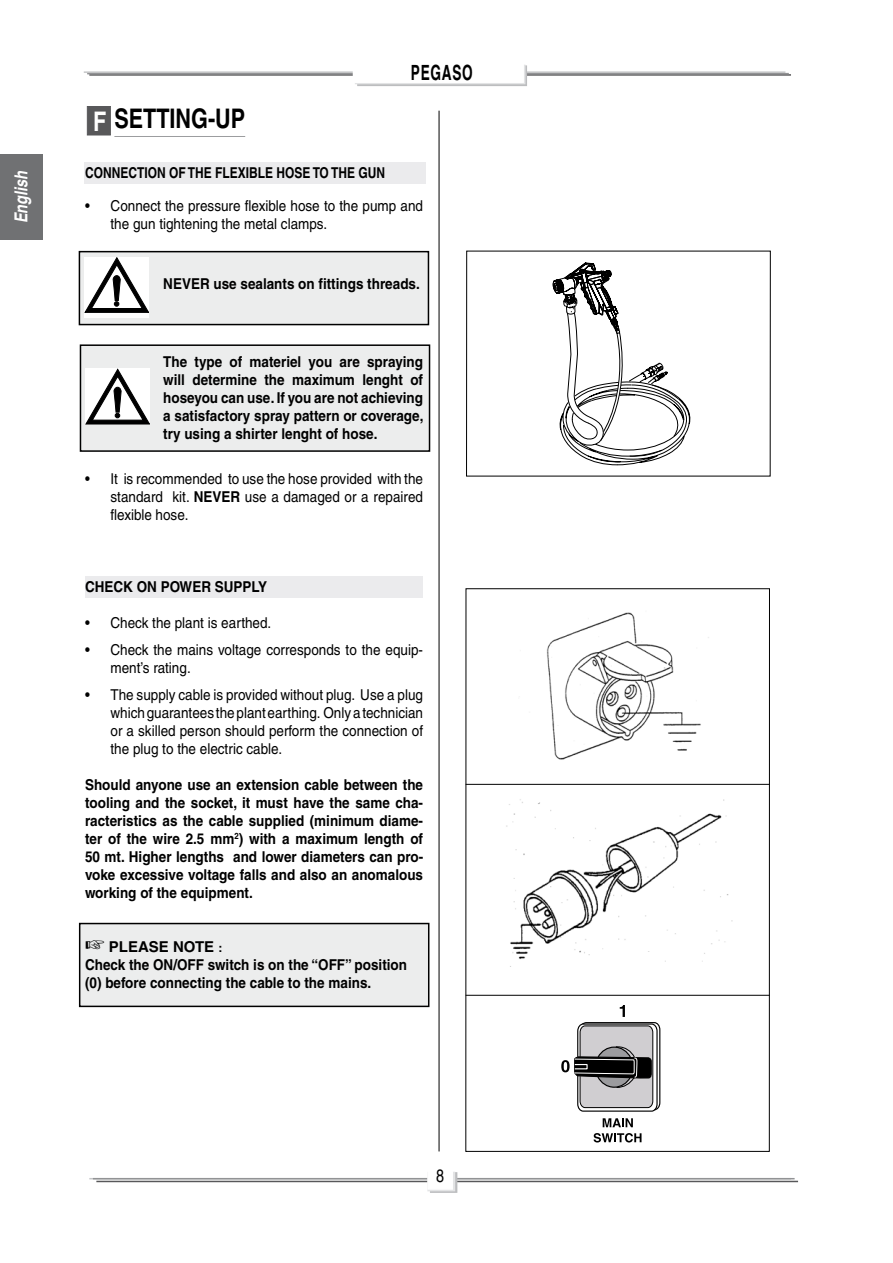
<style>
.page{position:relative;width:893px;height:1263px;background:#fff}
.page>*{position:absolute;margin:0;border:0;box-sizing:border-box;transform-origin:0 0}
.t1{font:700 27px "Helvetica";color:#000;scale:.8 1}
.t2{font:700 27px "Helvetica";color:#fff;scale:.8 1}
.t3{font:700 21px "Helvetica";letter-spacing:.05em;color:#000;scale:.65 1}
.t4{font:italic 700 18px "Helvetica";color:#fff;scale:.8 1}
.t5{font:18px "Helvetica";color:#000;scale:.8 1}
.t6{font:700 15px/18px "Helvetica";color:#000;text-align:justify;scale:.9 1}
.t7{font:15px/18px "Helvetica";color:#000;scale:.9 1}
.t8{font:700 15px/18px "Helvetica";color:#000}
.t9{font:700 15px "Helvetica";color:#000;scale:.8 1}
.s1{font-weight:700}
.s2{font-size:12px}
</style>
<div class="page">
<hr style="left:89px;top:74px;width:702px;height:2px;background:#58585a">
<hr style="left:84px;top:71px;width:701px;height:2px;background:#c5c6c8">
<hr style="left:87px;top:73px;width:702px;height:1px;background:#929395">
<hr style="left:96px;top:1181px;width:702px;height:1px;background:#58585a">
<hr style="left:89px;top:1178px;width:702px;height:1px;background:#c5c6c8">
<hr style="left:93px;top:1178px;width:702px;height:1px;background:#929395">
<div style="left:430px;top:1172px;width:27px;height:21px;background:#cacbcd"></div>
<div style="left:427px;top:1172px;width:28px;height:19px;background:#e3e4e5"></div>
<div style="left:427px;top:1170px;width:26px;height:20px;background:#fff"></div>
<div style="left:357px;top:65px;width:170px;height:21px;background:#c8c9ca"></div>
<div style="left:355px;top:65px;width:170px;height:19px;background:#e3e4e5"></div>
<div style="left:353px;top:64px;width:171px;height:19px;background:#fff"></div>
<div style="left:0;top:155px;width:42px;height:85px;background:#707173"></div>
<div style="left:80px;top:923px;width:349px;height:83px;background:#eceded"></div>
<div style="left:79px;top:923px;width:350px;height:84px;border:2px solid #000"></div>
<div style="left:85px;top:576px;width:337px;height:21px;background:#ebebed"></div>
<div style="left:80px;top:345px;width:349px;height:106px;background:#eceded"></div>
<div style="left:80px;top:344px;width:350px;height:108px;border:2px solid #000"></div>
<div style="left:84px;top:162px;width:341px;height:22px;background:#ebebed"></div>
<div style="left:79px;top:252px;width:349px;height:73px;background:#eceded"></div>
<div style="left:79px;top:251px;width:350px;height:74px;border:2px solid #000"></div>
<hr style="left:114px;top:136px;width:131px;height:1px;background:#9c9d9f">
<div style="left:85px;top:257px;width:64px;height:61px;background:#fff"></div>
<svg style="left:85px;top:257px;width:64px;height:56px"></svg>
<div style="left:87px;top:106px;width:24px;height:29px;background:#58585a;border:1px solid #58585a"></div>
<svg style="left:86px;top:369px;width:64px;height:55px;background:#bababa"></svg>
<hr style="left:439px;top:111px;width:1px;height:1040px;background:#000">
<img style="left:546px;top:612px;width:163px;height:148px">
<div style="left:466px;top:588px;width:304px;height:563px;border:1px solid #000"></div>
<svg style="left:553px;top:262px;width:137px;height:203px"></svg>
<img style="left:504px;top:783px;width:229px;height:179px">
<hr style="left:466px;top:784px;width:304px;height:1px;background:#000">
<hr style="left:466px;top:995px;width:304px;height:1px;background:#000">
<svg style="left:561px;top:1005px;width:99px;height:107px"></svg>
<svg style="left:603px;top:1118px;width:30px;height:9px"></svg>
<svg style="left:594px;top:1133px;width:47px;height:9px"></svg>
<p class="t4" style="left:10px;top:223px;width:67px;rotate:-90deg">English</p>
<h2 class="t3" style="left:411px;top:60px;width:97px">PEGASO</h2>
<h1 class="t1" style="left:114px;top:102px;width:165px">SETTING-UP</h1>
<p class="t9" style="left:85px;top:164px;width:22px">Connection</p>
<p class="t9" style="left:169px;top:164px;width:35px">of the</p>
<p class="t9" style="left:215px;top:164px;width:48px">flexible</p>
<p class="t9" style="left:277px;top:164px;width:12px">hose</p>
<p class="t9" style="left:313px;top:164px;width:34px">to the</p>
<p class="t9" style="left:358px;top:164px;width:12px">gun</p>
<p class="t7" style="left:111px;top:197px;width:349px;text-indent:-25px">• Connect the pressure flexible hose to the pump and the gun tightening the metal clamps.</p>
<h1 class="t2" style="left:93px;top:105px;width:18px">F</h1>
<p class="t6" style="left:163px;top:274px;width:287px">NEVER use sealants on fittings threads.</p>
<p class="t6" style="left:163px;top:352px;width:291px">The type of materiel you are spraying will determine the maximum lenght of hoseyou can use. If you are not achieving a satisfactory spray pattern or coverage, try using a shirter lenght of hose.</p>
<p class="t7" style="left:111px;top:470px;width:349px;text-align:justify;text-indent:-25px">• It is recommended to use the hose provided with the standard kit. <span class="s1">NEVER</span> use a damaged or a repaired flexible hose.</p>
<p class="t6" style="left:85px;top:577px;width:23px">Check</p>
<p class="t6" style="left:137px;top:577px;width:39px">on power</p>
<p class="t6" style="left:215px;top:577px;width:11px">supply</p>
<p class="t7" style="left:85px;top:614px;width:209px">• Check the plant is earthed.</p>
<p class="t7" style="left:111px;top:641px;width:349px;text-indent:-26px">• Check the mains voltage corresponds to the equip&shy;ment’s rating.</p>
<p class="t7" style="left:111px;top:686px;width:349px;text-align:justify;text-indent:-26px">• The supply cable is provided without plug. Use a plug which guarantees the plant earthing. Only a technician or a skilled person should perform the connection of the plug to the electric cable.</p>
<p class="t6" style="left:85px;top:775px;width:377px">Should anyone use an extension cable between the tooling and the socket, it must have the same cha&shy;racteristics as the cable supplied (minimum diame&shy;ter of the wire 2.5 mm<sup>2</sup>) with a maximum length of 50 mt. Higher lengths and lower diameters can pro&shy;voke excessive voltage falls and also an anomalous working of the equipment.</p>
<p class="t8" style="left:85px;top:937px;width:324px">☞ PLEASE NOTE <span class="s2">:<br></span>Check the ON/OFF switch is on the “OFF” position (0) before connecting the cable to the mains.</p>
<p class="t5" style="left:436px;top:1165px;width:12px">8</p>
</div>
